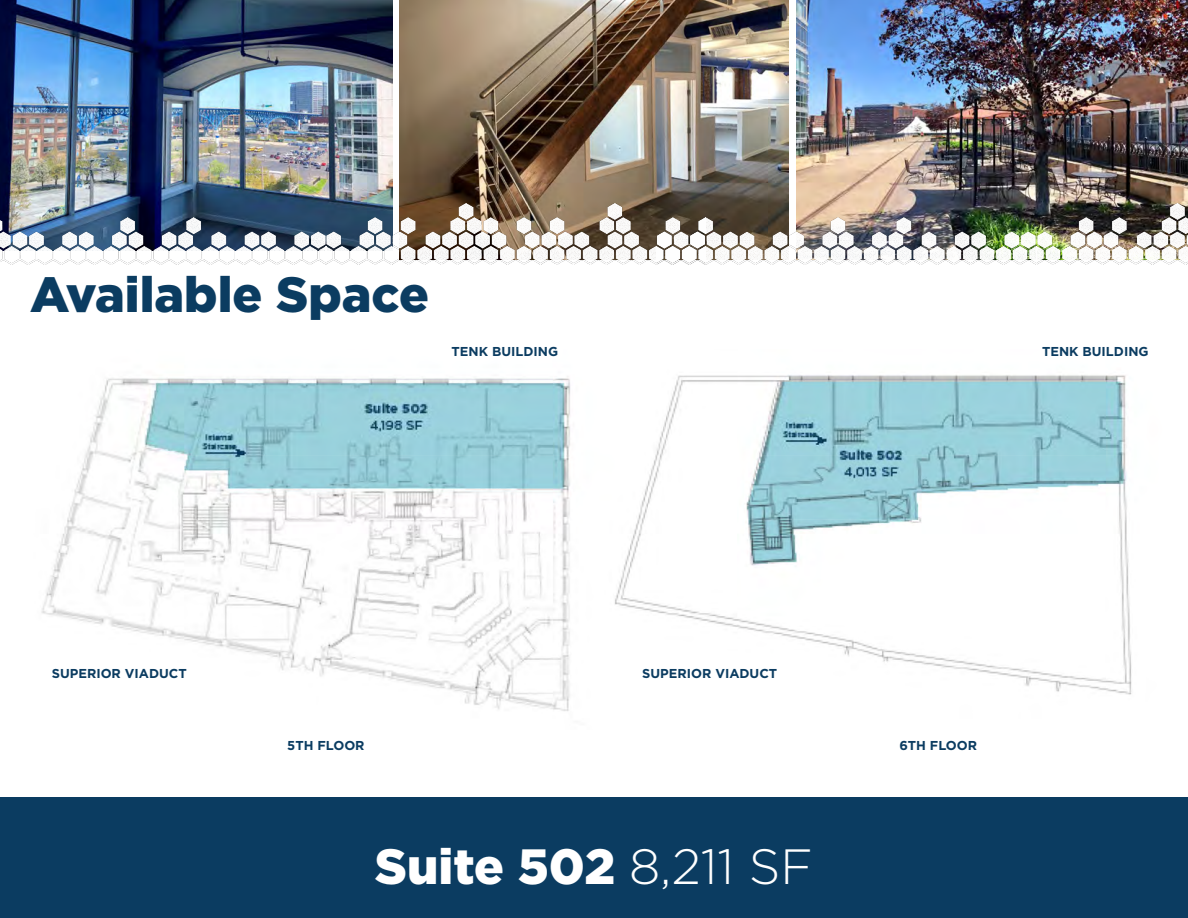
<style>
.page{position:relative;width:1188px;height:918px;background:#fff}
.page>*{position:absolute;margin:0;border:0;box-sizing:border-box;transform-origin:0 0}
.t1{font:900 49.5px "Gotham";color:#fff}
.t2{font:900 49.5px "Gotham";color:#0b3c61}
.t3{font:700 12.9px "Gotham";color:#0b3c61}
.s1{font-weight:300}
</style>
<div class="page">
<img style="left:41px;top:375px;width:1091px;height:336px">
<img style="left:400px;top:0;width:388px;height:217px">
<img style="left:797px;top:0;width:391px;height:217px">
<img style="left:0;top:0;width:392px;height:217px">
<div style="left:0;top:797px;width:1188px;height:121px;background:#0b3c61"></div>
<img style="left:326px;top:203px;width:380px;height:61px">
<img style="left:0;top:217px;width:326px;height:47px">
<img style="left:1036px;top:203px;width:152px;height:61px">
<img style="left:657px;top:217px;width:380px;height:47px">
<h1 class="t2" style="left:30px;top:261px;width:400px">Available Space</h1>
<p class="t3" style="left:452px;top:343px;width:108px">TENK BUILDING</p>
<p class="t3" style="left:1042px;top:343px;width:108px">TENK BUILDING</p>
<p class="t3" style="left:52px;top:665px;width:136px">SUPERIOR VIADUCT</p>
<p class="t3" style="left:642px;top:665px;width:136px">SUPERIOR VIADUCT</p>
<p class="t3" style="left:287px;top:737px;width:79px">5TH FLOOR</p>
<p class="t3" style="left:899px;top:737px;width:79px">6TH FLOOR</p>
<h1 class="t1" style="left:375px;top:832px;width:440px">Suite 502 <span class="s1">8,211 SF</span></h1>
</div>
